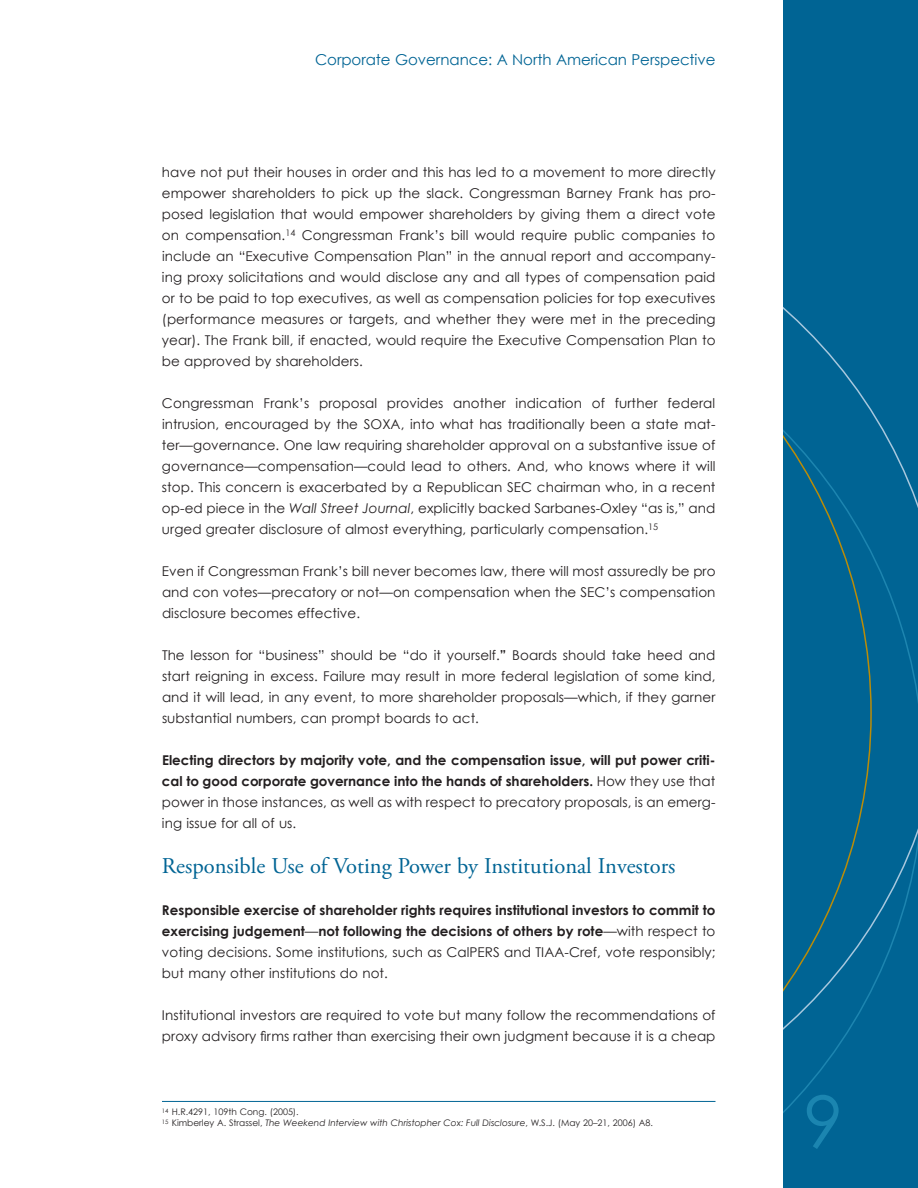
<style>
.page{position:relative;width:918px;height:1188px;background:#fff}
.page>*{position:absolute;margin:0;border:0;box-sizing:border-box;transform-origin:0 0}
.t1{font:72px "Century Gothic";color:#1b85b0}
.t2{font:22.5px "Adobe Garamond Pro";color:#006494}
.t3{font:15px "Century Gothic";letter-spacing:-.005em;color:#006494}
.t4{font:13.5px/21px "Century Gothic";letter-spacing:.005em;color:#231f20;text-align:justify}
.t5{font:700 13.5px/21px "Century Gothic";color:#231f20;text-align:justify}
.t6{font:9px/10.8px "Century Gothic";color:#231f20}
.s1{font-style:italic}
.s2{font-weight:700}
.s3{font-weight:400}
</style>
<div class="page">
<div style="left:783px;top:0;width:135px;height:1188px;background:#006494"></div>
<svg style="left:783px;top:307px;width:135px;height:806px"></svg>
<hr style="left:162px;top:1101px;width:553px;height:1px;background:#006494">
<p class="t3" style="left:315px;top:51px;width:402px">Corporate Governance: A North American Perspective</p>
<p class="t4" style="left:162px;top:162px;width:555px">have not put their houses in order and this has led to a movement to more directly empower shareholders to pick up the slack. Congressman Barney Frank has pro&shy;posed legislation that would empower shareholders by giving them a direct vote on compensation.<sup>14</sup> Congressman Frank’s bill would require public companies to include an “Executive Compensation Plan” in the annual report and accompany&shy;ing proxy solicitations and would disclose any and all types of compensation paid or to be paid to top executives, as well as compensation policies for top executives (performance measures or targets, and whether they were met in the preceding year). The Frank bill, if enacted, would require the Executive Compensation Plan to be approved by shareholders.</p>
<p class="t4" style="left:162px;top:393px;width:555px">Congressman Frank’s proposal provides another indication of further federal intrusion, encouraged by the SOXA, into what has traditionally been a state mat&shy;ter—governance. One law requiring shareholder approval on a substantive issue of governance—compensation—could lead to others. And, who knows where it will stop. This concern is exacerbated by a Republican SEC chairman who, in a recent op-ed piece in the <span class="s1">Wall Street Journal</span>, explicitly backed Sarbanes-Oxley “as is,” and urged greater disclosure of almost everything, particularly compensation.<sup>15</sup></p>
<p class="t4" style="left:162px;top:561px;width:555px">Even if Congressman Frank’s bill never becomes law, there will most assuredly be pro and con votes—precatory or not—on compensation when the SEC’s compensation disclosure becomes effective.</p>
<p class="t4" style="left:162px;top:645px;width:555px">The lesson for “business” should be “do it yourself.<span class="s2">”</span> Boards should take heed and start reigning in excess. Failure may result in more federal legislation of some kind, and it will lead, in any event, to more shareholder proposals—which, if they garner substantial numbers, can prompt boards to act.</p>
<p class="t5" style="left:162px;top:750px;width:555px">Electing directors by majority vote, and the compensation issue, will put power criti&shy;cal to good corporate governance into the hands of shareholders. <span class="s3">How they use that power in those instances, as well as with respect to precatory proposals, is an emerg&shy;ing issue for all of us.</span></p>
<h2 class="t2" style="left:162px;top:852px;width:515px">Responsible Use of Voting Power by Institutional Investors</h2>
<p class="t5" style="left:162px;top:899px;width:555px">Responsible exercise of shareholder rights requires institutional investors to commit to exercising judgement<span class="s3">—</span>not following the decisions of others by rote<span class="s3">—with respect to voting decisions. Some institutions, such as CalPERS and TIAA-Cref, vote responsibly; but many other institutions do not.</span></p>
<p class="t4" style="left:162px;top:1004px;width:555px">Institutional investors are required to vote but many follow the recommendations of proxy advisory firms rather than exercising their own judgment because it is a cheap</p>
<p class="t6" style="left:162px;top:1106px;width:492px"><sup>14</sup> H.R.4291, 109th Cong. (2005).<br><sup>15</sup> Kimberley A. Strassel, <span class="s1">The Weekend Interview with Christopher Cox: Full Disclosure</span>, W.S.J. (May 20–21, 2006) A8.</p>
<h1 class="t1" style="left:803px;top:1078px;width:41px">9</h1>
</div>
